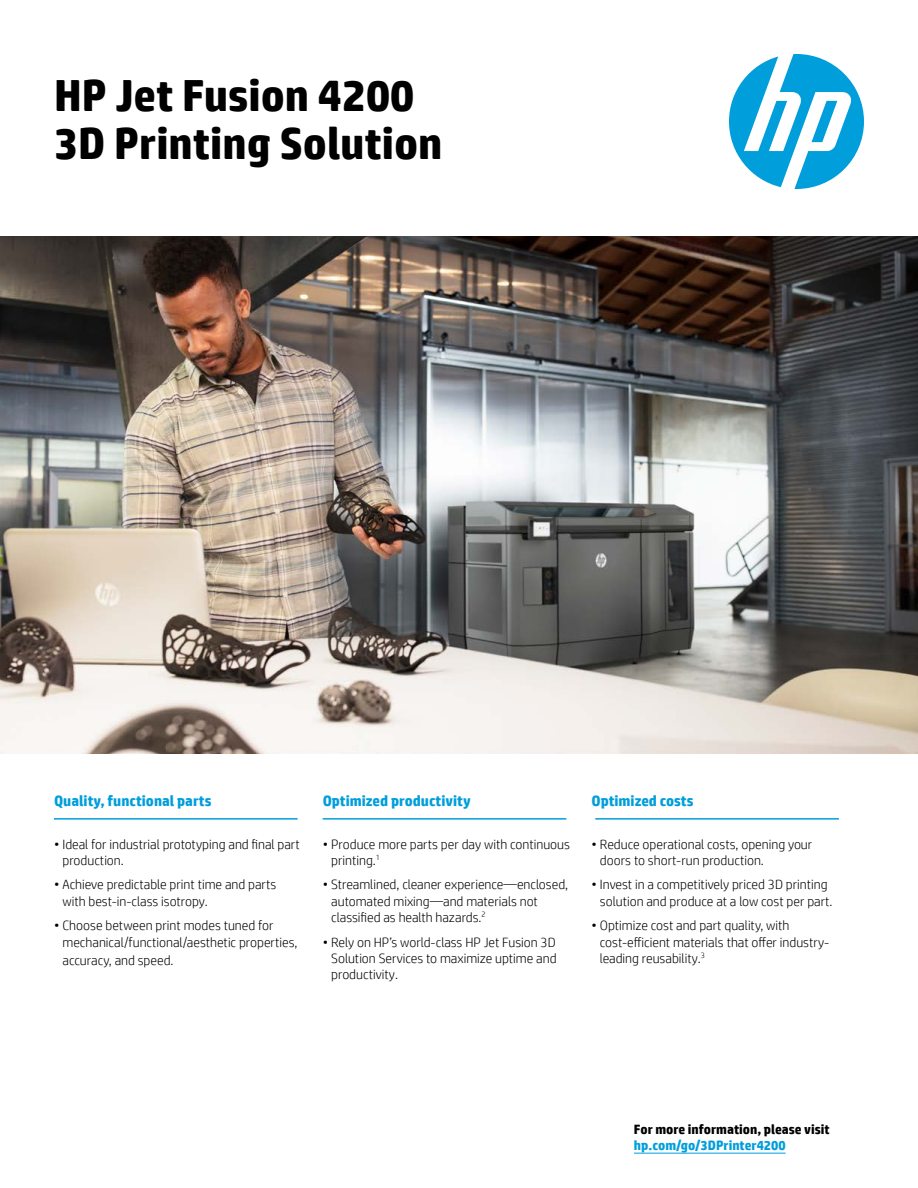
<style>
.page{position:relative;width:918px;height:1188px;background:#fff}
.page>*{position:absolute;margin:0;border:0;box-sizing:border-box;transform-origin:0 0}
.t1{font:700 45px/48px "HP Simplified";color:#000}
.t2{font:700 15px "HP Simplified";color:#009edb}
.t3{font:300 13.5px/16.2px "HP Simplified";color:#000}
.t4{font:700 13.5px "HP Simplified";color:#000}
.t5{font:700 13.5px "HP Simplified";color:#009edb}
</style>
<div class="page">
<img style="left:0;top:237px;width:918px;height:516px">
<hr style="left:54px;top:818px;width:244px;height:2px;background:#009edb">
<hr style="left:323px;top:818px;width:243px;height:2px;background:#009edb">
<hr style="left:595px;top:818px;width:244px;height:2px;background:#009edb">
<svg style="left:729px;top:54px;width:135px;height:135px"></svg>
<hr style="left:634px;top:1153px;width:152px;height:1px;background:#009edb">
<h1 class="t1" style="left:54px;top:72px;width:390px">HP Jet Fusion 4200<br>3D Printing Solution</h1>
<p class="t2" style="left:54px;top:791px;width:159px">Quality, functional parts</p>
<p class="t3" style="left:63px;top:835px;width:239px;text-indent:-9px">• Ideal for industrial prototyping and final part production.</p>
<p class="t3" style="left:63px;top:876px;width:215px;text-indent:-9px">• Achieve predictable print time and parts with best-in-class isotropy.</p>
<p class="t3" style="left:63px;top:917px;width:237px;text-indent:-9px">• Choose between print modes tuned for mechanical/functional/aesthetic properties,</p>
<p class="t3" style="left:63px;top:951px;width:113px">accuracy, and speed.</p>
<p class="t2" style="left:323px;top:791px;width:150px">Optimized productivity</p>
<p class="t3" style="left:331px;top:835px;width:240px;text-indent:-9px">• Produce more parts per day with continuous printing.<sup>1</sup></p>
<p class="t3" style="left:331px;top:876px;width:239px;text-indent:-9px">• Streamlined, cleaner experience—enclosed, automated mixing—and materials not classified as health hazards.<sup>2</sup></p>
<p class="t3" style="left:331px;top:933px;width:227px;text-align:justify;text-indent:-9px">• Rely on HP’s world-class HP Jet Fusion 3D Solution Services to maximize uptime and productivity.</p>
<p class="t2" style="left:591px;top:791px;width:104px">Optimized costs</p>
<p class="t3" style="left:600px;top:835px;width:214px;text-indent:-9px">• Reduce operational costs, opening your doors to short-run production.</p>
<p class="t3" style="left:600px;top:876px;width:234px;text-indent:-9px">• Invest in a competitively priced 3D printing solution and produce at a low cost per part.</p>
<p class="t3" style="left:600px;top:917px;width:231px;text-indent:-9px">• Optimize cost and part quality, with cost-efficient materials that offer industry&shy;leading reusability.<sup>3</sup></p>
<p class="t4" style="left:634px;top:1120px;width:197px">For more information, please visit</p>
<p class="t5" style="left:634px;top:1137px;width:153px">hp.com/go/3DPrinter4200</p>
</div>
